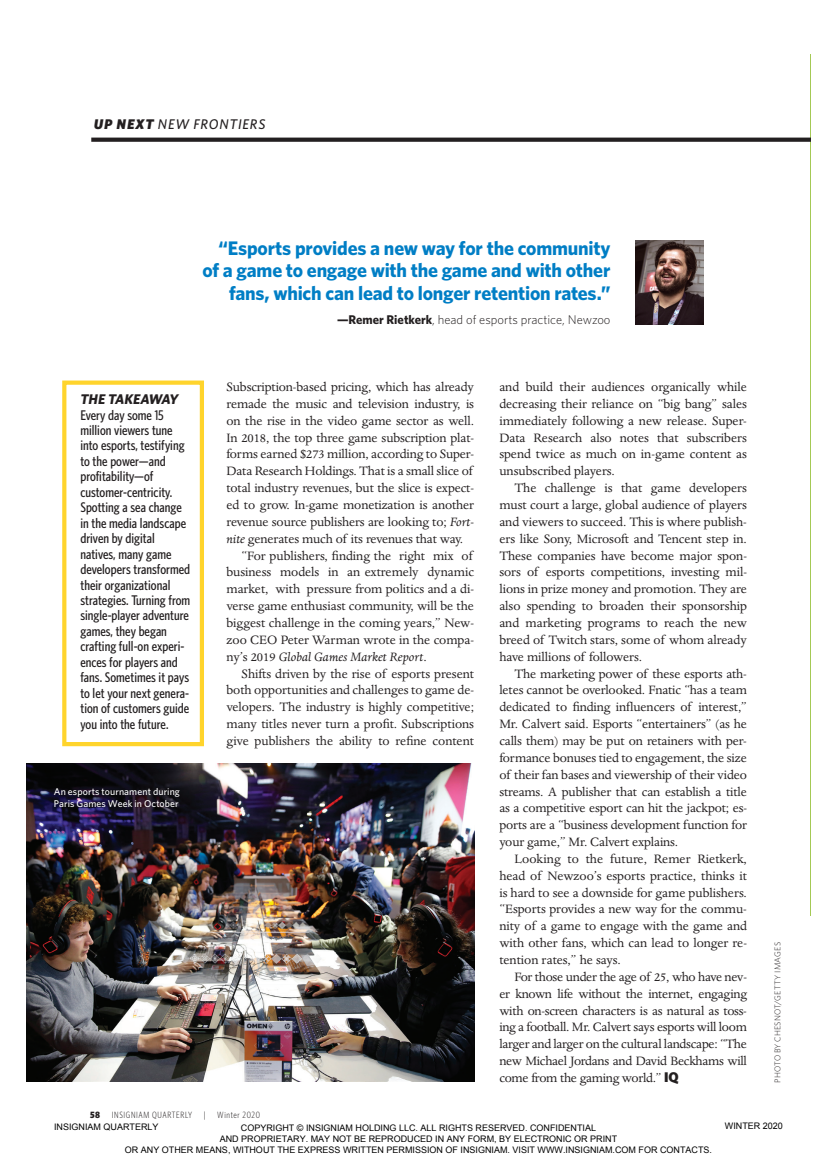
<style>
.page{position:relative;width:837px;height:1175px;background:#fff}
.page>*{position:absolute;margin:0;border:0;box-sizing:border-box;transform-origin:0 0}
.t1{font:700 19.65px/22.5px "Whitney";letter-spacing:-.01em;color:#007ec5;text-align:right}
.t2{font:14.1px/16.8px "Dante MT Std";letter-spacing:-.005em;color:#231f20;text-align:justify}
.t3{font:500 14.1px/15.5px "Whitney Condensed";color:#231f20}
.t4{font:italic 14.1px "Dante MT Std";letter-spacing:-.005em;color:#231f20}
.t5{font:italic 500 14.1px "Whitney";letter-spacing:.055em;color:#231f20}
.t6{font:italic 700 14.1px "Whitney";color:#231f20}
.t7{font:300 12.6px "Whitney";color:#231f20}
.t8{font:500 9.9px/11.2px "Whitney";letter-spacing:.01em;color:#fff}
.t9{font:300 9.15px "Whitney Condensed";letter-spacing:.07em;color:#231f20}
.t10{font:900 9.15px "Whitney Condensed";color:#231f20}
.t11{font:9px/10.8px "Arial";color:#000;text-align:center}
.t12{font:300 8.4px "Whitney";letter-spacing:.015em;color:#231f20}
.s1{font-weight:900}
.s2{font-weight:700}
.s3{font-style:italic}
.s4{font-style:normal}
.s5{font-family:"Whitney";font-weight:900}
</style>
<div class="page">
<img style="left:636px;top:241px;width:67px;height:84px">
<hr style="left:810px;top:54px;width:1px;height:862px;background:#a4c955">
<svg style="left:91px;top:138px;width:719px;height:4px;background:#2e2a2b"></svg>
<img style="left:27px;top:763px;width:447px;height:318px">
<div style="left:62px;top:380px;width:142px;height:366px;border:4px solid #ffd42c"></div>
<p class="t5" style="left:94px;top:115px;width:173px"><span class="s1">UP NEXT</span> NEW FRONTIERS</p>
<h1 class="t1" style="left:202px;top:236px;width:410px">“Esports provides a new way for the community of a game to engage with the game and with other fans, which can lead to longer retention rates.”</h1>
<p class="t7" style="left:337px;top:312px;width:275px"><span class="s2">—Remer Rietkerk</span>, head of esports practice, Newzoo</p>
<p class="t6" style="left:80px;top:391px;width:99px">THE TAKEAWAY</p>
<p class="t3" style="left:80px;top:407px;width:111px">Every day some 15 million viewers tune into esports, testifying to the power—and profitability—of customer-centricity.<br>Spotting a sea change in the media landscape driven by digital natives, many game developers transformed their organizational strategies. Turning from single-player adventure games, they began crafting full-on experi&shy;ences for players and fans. Sometimes it pays to let your next genera&shy;tion of customers guide you into the future.</p>
<p class="t8" style="left:54px;top:786px;width:128px">An esports tournament during<br>Paris Games Week in October</p>
<p class="t2" style="left:226px;top:378px;width:249px">Subscription-based pricing, which has already</p>
<p class="t2" style="left:226px;top:395px;width:249px">remade the music and television industry, is</p>
<p class="t2" style="left:226px;top:412px;width:249px">on the rise in the video game sector as well.</p>
<p class="t2" style="left:226px;top:429px;width:249px">In 2018, the top three game subscription plat-</p>
<p class="t2" style="left:226px;top:446px;width:249px">forms earned $273 million, according to Super-</p>
<p class="t2" style="left:226px;top:463px;width:248px">Data Research Holdings. That is a small slice of</p>
<p class="t2" style="left:226px;top:479px;width:249px">total industry revenues, but the slice is expect-</p>
<p class="t2" style="left:226px;top:496px;width:249px">ed to grow. In-game monetization is another</p>
<p class="t2" style="left:226px;top:513px;width:249px">revenue source publishers are looking to; <span class="s3">Fort-</span></p>
<p class="t2" style="left:226px;top:530px;width:238px"><span class="s3">nite</span> generates much of its revenues that way.</p>
<p class="t2" style="left:242px;top:547px;width:232px">“For publishers, finding the right mix of</p>
<p class="t2" style="left:226px;top:564px;width:249px">business models in an extremely dynamic</p>
<p class="t2" style="left:226px;top:580px;width:249px">market, with pressure from politics and a di-</p>
<p class="t2" style="left:226px;top:597px;width:249px">verse game enthusiast community, will be the</p>
<p class="t2" style="left:226px;top:614px;width:249px">biggest challenge in the coming years,” New-</p>
<p class="t2" style="left:226px;top:631px;width:249px">zoo CEO Peter Warman wrote in the compa-</p>
<p class="t4" style="left:226px;top:649px;width:202px"><span class="s4">ny’s 2019</span> Global Games Market Report<span class="s4">.</span></p>
<p class="t2" style="left:242px;top:665px;width:234px">Shifts driven by the rise of esports present</p>
<p class="t2" style="left:226px;top:682px;width:249px">both opportunities and challenges to game de-</p>
<p class="t2" style="left:226px;top:698px;width:249px">velopers. The industry is highly competitive;</p>
<p class="t2" style="left:226px;top:715px;width:249px">many titles never turn a profit. Subscriptions</p>
<p class="t2" style="left:226px;top:732px;width:249px">give publishers the ability to refine content</p>
<p class="t2" style="left:499px;top:378px;width:249px">and build their audiences organically while decreasing their reliance on “big bang” sales immediately following a new release. Super-Data Research also notes that subscribers spend twice as much on in-game content as unsubscribed players.</p>
<p class="t2" style="left:499px;top:479px;width:249px;text-indent:15px">The challenge is that game developers must court a large, global audience of players and viewers to succeed. This is where publish&shy;ers like Sony, Microsoft and Tencent step in.<br>These companies have become major spon&shy;sors of esports competitions, investing mil&shy;lions in prize money and promotion. They are also spending to broaden their sponsorship and marketing programs to reach the new breed of Twitch stars, some of whom already have millions of followers.</p>
<p class="t2" style="left:499px;top:665px;width:249px;text-indent:15px">The marketing power of these esports ath&shy;letes cannot be overlooked. Fnatic “has a team dedicated to finding influencers of interest,” Mr. Calvert said. Esports “entertainers” (as he calls them) may be put on retainers with per&shy;formance bonuses tied to engagement, the size of their fan bases and viewership of their video streams. A publisher that can establish a title as a competitive esport can hit the jackpot; es&shy;ports are a “business development function for your game,” Mr. Calvert explains.</p>
<p class="t2" style="left:499px;top:850px;width:249px;text-indent:15px">Looking to the future, Remer Rietkerk, head of Newzoo’s esports practice, thinks it is hard to see a downside for game publishers. “Esports provides a new way for the commu&shy;nity of a game to engage with the game and with other fans, which can lead to longer re&shy;tention rates,” he says.</p>
<p class="t2" style="left:499px;top:968px;width:249px;text-indent:15px">For those under the age of 25, who have nev&shy;er known life without the internet, engaging with on-screen characters is as natural as toss&shy;ing a football. Mr. Calvert says esports will loom larger and larger on the cultural landscape: “The new Michael Jordans and David Beckhams will come from the gaming world.” <span class="s5">IQ</span></p>
<p class="t10" style="left:90px;top:1109px;width:12px">58</p>
<p class="t9" style="left:112px;top:1109px;width:82px">INSIGNIAM QUARTERLY</p>
<p class="t9" style="left:204px;top:1109px;width:3px">|</p>
<p class="t9" style="left:217px;top:1109px;width:44px">Winter 2020</p>
<p class="t12" style="left:773px;top:1082px;width:142px;rotate:-90deg">PHOTO BY CHESNOT/GETTY IMAGES</p>
<p class="t11" style="left:125px;top:1122px;width:589px">COPYRIGHT © INSIGNIAM HOLDING LLC. ALL RIGHTS RESERVED. CONFIDENTIAL<br>AND PROPRIETARY. MAY NOT BE REPRODUCED IN ANY FORM, BY ELECTRONIC OR PRINT<br>OR ANY OTHER MEANS, WITHOUT THE EXPRESS WRITTEN PERMISSION OF INSIGNIAM. VISIT WWW.INSIGNIAM.COM FOR CONTACTS.</p>
<p class="t11" style="left:725px;top:1120px;width:60px">WINTER 2020</p>
<p class="t11" style="left:54px;top:1121px;width:106px">INSIGNIAM QUARTERLY</p>
</div>
